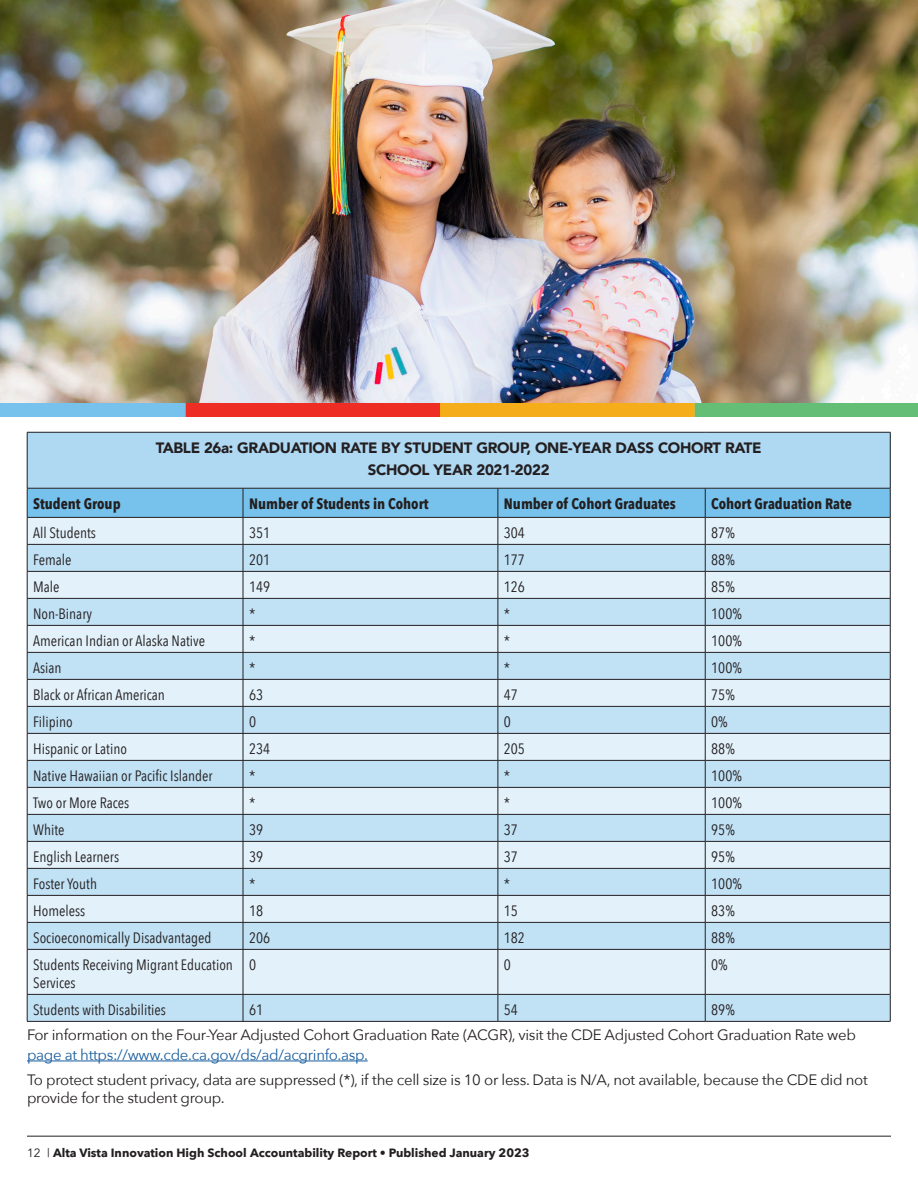
<style>
.page{position:relative;width:918px;height:1188px;background:#fff}
.page>*{position:absolute;margin:0;border:0;box-sizing:border-box;transform-origin:0 0}
.t1{font:15px/18px "Avenir Next Condensed";color:#231f20}
.t2{font:15px/19.5px "Avenir Next";letter-spacing:-.02em;color:#231f20}
.t3{font:900 15px "Avenir";letter-spacing:-.02em;color:#231f20}
.t4{font:700 15px "Avenir Next Condensed";color:#231f20}
.t5{font:700 12px "Avenir Next";color:#231f20}
.s1{color:#175d9e}
.s2{font-family:"Avenir";font-weight:400}
</style>
<div class="page">
<hr style="left:27px;top:1136px;width:864px;height:1px;background:#231f20">
<hr style="left:27px;top:1061px;width:341px;height:1px;background:#175d9e">
<div style="left:27px;top:432px;width:863px;height:56px;background:#afd8f3"></div>
<svg style="left:28px;top:950px;width:862px;height:71px;background:#d4eaf7"></svg>
<hr style="left:27px;top:432px;width:216px;height:1px;background:#231f20">
<hr style="left:27px;top:432px;width:1px;height:56px;background:#231f20">
<hr style="left:243px;top:432px;width:255px;height:1px;background:#231f20">
<hr style="left:498px;top:432px;width:207px;height:1px;background:#231f20">
<hr style="left:705px;top:432px;width:185px;height:1px;background:#231f20">
<hr style="left:890px;top:432px;width:1px;height:56px;background:#231f20">
<svg style="left:27px;top:488px;width:864px;height:461px;background:#c3dcec"></svg>
<hr style="left:27px;top:949px;width:216px;height:1px;background:#231f20">
<hr style="left:27px;top:950px;width:1px;height:44px;background:#231f20">
<hr style="left:243px;top:949px;width:255px;height:1px;background:#231f20">
<hr style="left:243px;top:950px;width:1px;height:44px;background:#231f20">
<hr style="left:498px;top:949px;width:207px;height:1px;background:#231f20">
<hr style="left:498px;top:950px;width:1px;height:44px;background:#231f20">
<hr style="left:705px;top:949px;width:185px;height:1px;background:#231f20">
<hr style="left:705px;top:950px;width:1px;height:44px;background:#231f20">
<hr style="left:890px;top:950px;width:1px;height:44px;background:#231f20">
<hr style="left:27px;top:994px;width:216px;height:1px;background:#231f20">
<svg style="left:27px;top:995px;width:1px;height:26px"></svg>
<hr style="left:243px;top:994px;width:255px;height:1px;background:#231f20">
<svg style="left:243px;top:995px;width:1px;height:26px"></svg>
<hr style="left:498px;top:994px;width:207px;height:1px;background:#231f20">
<svg style="left:498px;top:995px;width:1px;height:26px"></svg>
<hr style="left:705px;top:994px;width:185px;height:1px;background:#231f20">
<svg style="left:705px;top:995px;width:1px;height:26px"></svg>
<svg style="left:890px;top:995px;width:1px;height:26px"></svg>
<hr style="left:27px;top:1021px;width:216px;height:1px;background:#231f20">
<hr style="left:243px;top:1021px;width:255px;height:1px;background:#231f20">
<hr style="left:498px;top:1021px;width:207px;height:1px;background:#231f20">
<hr style="left:705px;top:1021px;width:185px;height:1px;background:#231f20">
<img style="left:0;top:0;width:917px;height:404px">
<img style="left:0;top:404px;width:918px;height:13px">
<p class="t3" style="left:156px;top:435px;width:607px">TABLE 26a: GRADUATION RATE BY STUDENT GROUP, ONE-YEAR DASS COHORT RATE</p>
<p class="t3" style="left:368px;top:457px;width:183px">SCHOOL YEAR 2021-2022</p>
<p class="t4" style="left:33px;top:495px;width:89px">Student Group</p>
<p class="t4" style="left:249px;top:495px;width:181px">Number of Students in Cohort</p>
<p class="t4" style="left:504px;top:495px;width:173px">Number of Cohort Graduates</p>
<p class="t4" style="left:711px;top:495px;width:142px">Cohort Graduation Rate</p>
<p class="t1" style="left:33px;top:523px;width:64px">All Students</p>
<p class="t1" style="left:249px;top:523px;width:23px">351</p>
<p class="t1" style="left:504px;top:523px;width:23px">304</p>
<p class="t1" style="left:711px;top:523px;width:25px">87%</p>
<p class="t1" style="left:33px;top:550px;width:40px">Female</p>
<p class="t1" style="left:249px;top:550px;width:23px">201</p>
<p class="t1" style="left:504px;top:550px;width:23px">177</p>
<p class="t1" style="left:711px;top:550px;width:25px">88%</p>
<p class="t1" style="left:33px;top:577px;width:28px">Male</p>
<p class="t1" style="left:249px;top:577px;width:23px">149</p>
<p class="t1" style="left:504px;top:577px;width:23px">126</p>
<p class="t1" style="left:711px;top:577px;width:25px">85%</p>
<p class="t1" style="left:33px;top:604px;width:60px">Non-Binary</p>
<p class="t1" style="left:249px;top:604px;width:8px">*</p>
<p class="t1" style="left:504px;top:604px;width:8px">*</p>
<p class="t1" style="left:711px;top:604px;width:32px">100%</p>
<p class="t1" style="left:33px;top:631px;width:173px">American Indian or Alaska Native</p>
<p class="t1" style="left:249px;top:631px;width:8px">*</p>
<p class="t1" style="left:504px;top:631px;width:8px">*</p>
<p class="t1" style="left:711px;top:631px;width:32px">100%</p>
<p class="t1" style="left:33px;top:658px;width:30px">Asian</p>
<p class="t1" style="left:249px;top:658px;width:8px">*</p>
<p class="t1" style="left:504px;top:658px;width:8px">*</p>
<p class="t1" style="left:711px;top:658px;width:32px">100%</p>
<p class="t1" style="left:33px;top:685px;width:133px">Black or African American</p>
<p class="t1" style="left:249px;top:685px;width:16px">63</p>
<p class="t1" style="left:504px;top:685px;width:16px">47</p>
<p class="t1" style="left:711px;top:685px;width:25px">75%</p>
<p class="t1" style="left:33px;top:712px;width:41px">Filipino</p>
<p class="t1" style="left:249px;top:712px;width:9px">0</p>
<p class="t1" style="left:504px;top:712px;width:9px">0</p>
<p class="t1" style="left:711px;top:712px;width:18px">0%</p>
<p class="t1" style="left:33px;top:739px;width:95px">Hispanic or Latino</p>
<p class="t1" style="left:249px;top:739px;width:23px">234</p>
<p class="t1" style="left:504px;top:739px;width:23px">205</p>
<p class="t1" style="left:711px;top:739px;width:25px">88%</p>
<p class="t1" style="left:33px;top:766px;width:181px">Native Hawaiian or Pacific Islander</p>
<p class="t1" style="left:249px;top:766px;width:8px">*</p>
<p class="t1" style="left:504px;top:766px;width:8px">*</p>
<p class="t1" style="left:711px;top:766px;width:32px">100%</p>
<p class="t1" style="left:33px;top:793px;width:98px">Two or More Races</p>
<p class="t1" style="left:249px;top:793px;width:8px">*</p>
<p class="t1" style="left:504px;top:793px;width:8px">*</p>
<p class="t1" style="left:711px;top:793px;width:32px">100%</p>
<p class="t1" style="left:33px;top:820px;width:33px">White</p>
<p class="t1" style="left:249px;top:820px;width:16px">39</p>
<p class="t1" style="left:504px;top:820px;width:16px">37</p>
<p class="t1" style="left:711px;top:820px;width:25px">95%</p>
<p class="t1" style="left:33px;top:847px;width:87px">English Learners</p>
<p class="t1" style="left:249px;top:847px;width:16px">39</p>
<p class="t1" style="left:504px;top:847px;width:16px">37</p>
<p class="t1" style="left:711px;top:847px;width:25px">95%</p>
<p class="t1" style="left:33px;top:874px;width:65px">Foster Youth</p>
<p class="t1" style="left:249px;top:874px;width:8px">*</p>
<p class="t1" style="left:504px;top:874px;width:8px">*</p>
<p class="t1" style="left:711px;top:874px;width:32px">100%</p>
<p class="t1" style="left:33px;top:901px;width:53px">Homeless</p>
<p class="t1" style="left:249px;top:901px;width:16px">18</p>
<p class="t1" style="left:504px;top:901px;width:16px">15</p>
<p class="t1" style="left:711px;top:901px;width:25px">83%</p>
<p class="t1" style="left:33px;top:928px;width:180px">Socioeconomically Disadvantaged</p>
<p class="t1" style="left:249px;top:928px;width:23px">206</p>
<p class="t1" style="left:504px;top:928px;width:23px">182</p>
<p class="t1" style="left:711px;top:928px;width:25px">88%</p>
<p class="t1" style="left:33px;top:955px;width:201px">Students Receiving Migrant Education<br>Services</p>
<p class="t1" style="left:249px;top:955px;width:9px">0</p>
<p class="t1" style="left:504px;top:955px;width:9px">0</p>
<p class="t1" style="left:711px;top:955px;width:18px">0%</p>
<p class="t1" style="left:33px;top:1000px;width:134px">Students with Disabilities</p>
<p class="t1" style="left:249px;top:1000px;width:16px">61</p>
<p class="t1" style="left:504px;top:1000px;width:16px">54</p>
<p class="t1" style="left:711px;top:1000px;width:25px">89%</p>
<p class="t2" style="left:27px;top:1025px;width:830px">For information on the Four-Year Adjusted Cohort Graduation Rate (ACGR), visit the CDE Adjusted Cohort Graduation Rate web <span class="s1">page at https://www.cde.ca.gov/ds/ad/acgrinfo.asp.</span></p>
<p class="t2" style="left:27px;top:1070px;width:842px;line-height:18px">To protect student privacy, data are suppressed (*), if the cell size is 10 or less. Data is N/A, not available, because the CDE did not provide for the student group.</p>
<p class="t5" style="left:27px;top:1142px;width:504px"><span class="s2">12 |</span> Alta Vista Innovation High School Accountability Report • Published January 2023</p>
</div>
